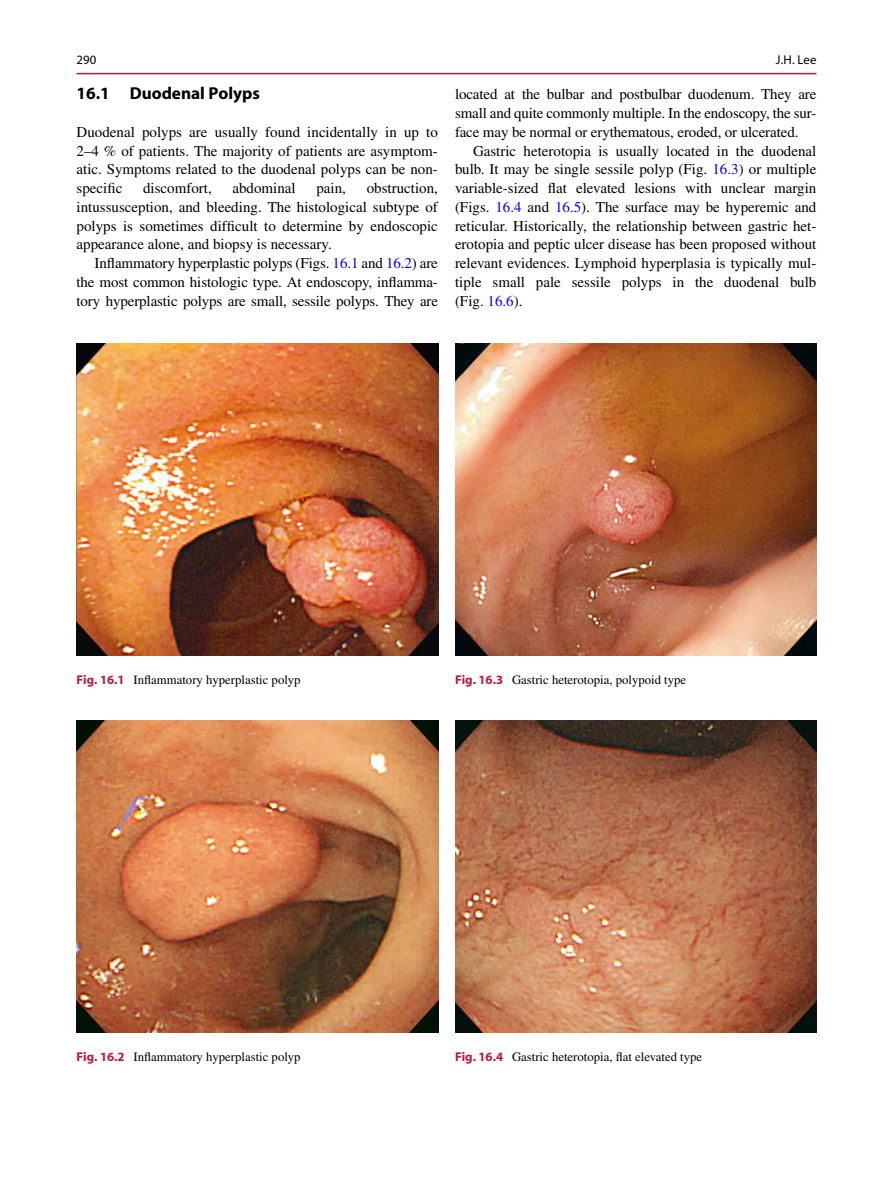
<style>
.page{position:relative;width:893px;height:1187px;background:#fff}
.page>*{position:absolute;margin:0;border:0;box-sizing:border-box;transform-origin:0 0}
.t1{font:700 17.25px "Myriad";color:#000}
.t2{font:15px/18.8px "Times";color:#000;text-align:justify}
.t3{font:12.75px "Times";color:#000}
.t4{font:12.75px "Myriad";letter-spacing:.01em;color:#000}
.s1{color:#0000fa}
.s2{font-family:"Myriad";font-weight:700;color:#b6193d}
</style>
<div class="page">
<img style="left:77px;top:343px;width:361px;height:312px">
<img style="left:77px;top:720px;width:361px;height:312px">
<img style="left:455px;top:343px;width:361px;height:312px">
<img style="left:455px;top:720px;width:361px;height:312px">
<hr style="left:77px;top:73px;width:739px;height:1px;background:#b6193d">
<p class="t4" style="left:77px;top:55px;width:21px">290</p>
<p class="t1" style="left:77px;top:87px;width:185px">16.1 Duodenal Polyps</p>
<p class="t2" style="left:77px;top:124px;width:363px">Duodenal polyps are usually found incidentally in up to 2–4 % of patients. The majority of patients are asymptom&shy;atic. Symptoms related to the duodenal polyps can be non&shy;specific</p>
<p class="t2" style="left:77px;top:180px;width:363px;text-indent:290px">obstruction, intussusception, and bleeding. The histological subtype of polyps is sometimes difficult to determine by endoscopic appearance alone, and biopsy is necessary.</p>
<p class="t2" style="left:77px;top:255px;width:363px;text-indent:18px">Inflammatory hyperplastic polyps (Figs. <span class="s1">16.1</span> and <span class="s1">16.2</span> ) are the most common histologic type. At endoscopy, inflamma&shy;tory hyperplastic polyps are small, sessile polyps. They are</p>
<p class="t2" style="left:143px;top:180px;width:70px">discomfort,</p>
<p class="t2" style="left:232px;top:180px;width:65px">abdominal</p>
<p class="t2" style="left:316px;top:180px;width:31px">pain,</p>
<p class="t4" style="left:776px;top:55px;width:42px">J.H. Lee</p>
<p class="t2" style="left:455px;top:86px;width:363px">located at the bulbar and postbulbar duodenum. They are small and quite commonly multiple. In the endoscopy, the sur&shy;face may be normal or erythematous, eroded, or ulcerated.</p>
<p class="t2" style="left:455px;top:143px;width:363px;text-indent:18px">Gastric heterotopia is usually located in the duodenal bulb. It may be single sessile polyp (Fig. <span class="s1">16.3</span> ) or multiple variable-sized flat elevated lesions with unclear margin (Figs. <span class="s1">16.4</span> and <span class="s1">16.5</span> ). The surface may be hyperemic and reticular. Historically, the relationship between gastric het&shy;erotopia and peptic ulcer disease has been proposed without relevant evidences. Lymphoid hyperplasia is typically mul&shy;tiple small pale sessile polyps in the duodenal bulb (Fig. <span class="s1">16.6</span> ).</p>
<p class="t3" style="left:77px;top:675px;width:226px"><span class="s2">Fig. 16.1</span> Inflammatory hyperplastic polyp</p>
<p class="t3" style="left:77px;top:1052px;width:226px"><span class="s2">Fig. 16.2</span> Inflammatory hyperplastic polyp</p>
<p class="t3" style="left:455px;top:675px;width:233px"><span class="s2">Fig. 16.3</span> Gastric heterotopia, polypoid type</p>
<p class="t3" style="left:455px;top:1052px;width:249px"><span class="s2">Fig. 16.4</span> Gastric heterotopia, flat elevated type</p>
</div>
